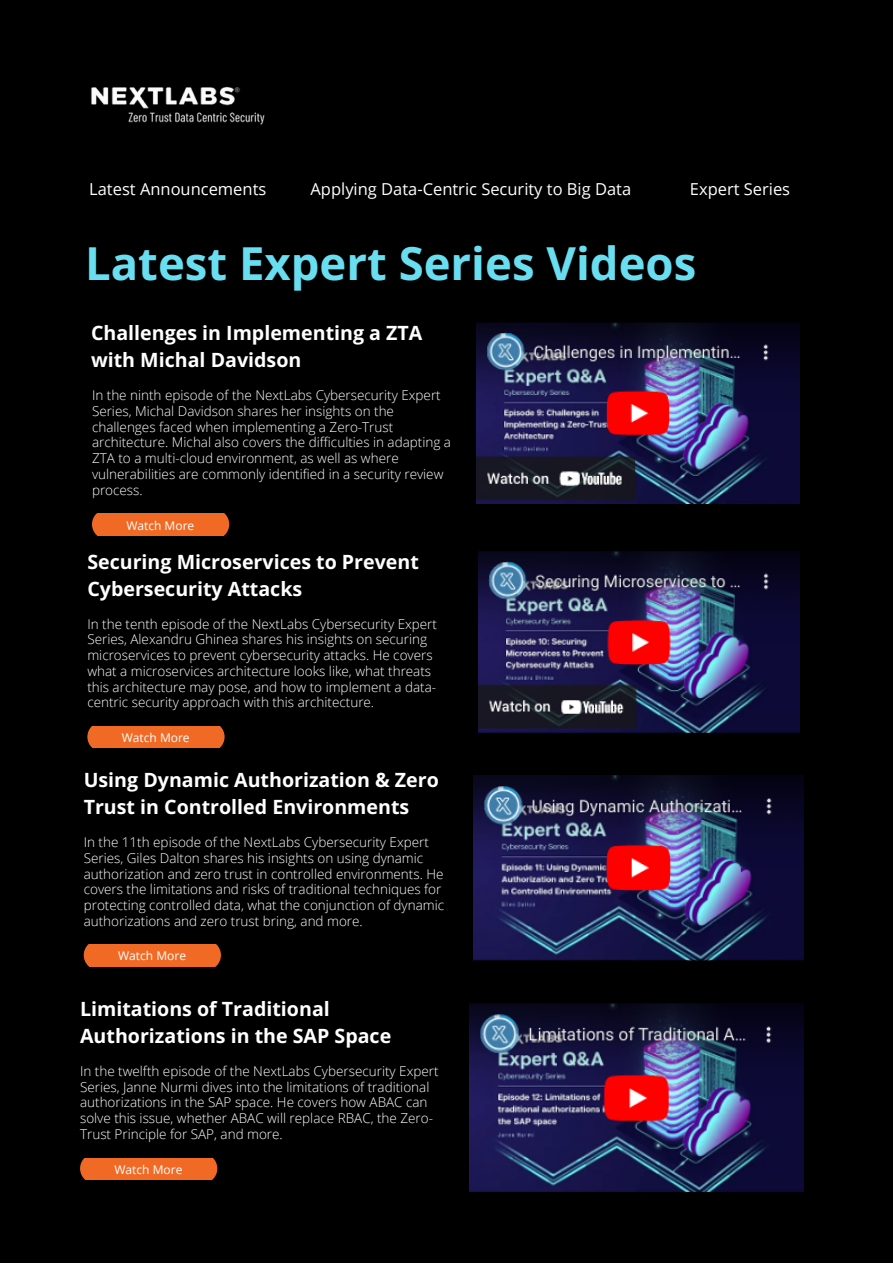
<style>
.page{position:relative;width:893px;height:1264px;background:#fff}
.page>*{position:absolute;margin:0;border:0;box-sizing:border-box;transform-origin:0 0}
.t1{font:700 45.45px "Open Sans";color:#68def0}
.t2{font:700 19.65px/27px "Open Sans";color:#fff}
.t3{font:16.5px "Open Sans";color:#fff}
.t4{font:300 13.5px/15.8px "Open Sans";color:#fff}
.t5{font:12px "Open Sans";color:#fff}
</style>
<div class="page">
<div style="left:0;top:0;width:892px;height:1262px;background:#000001"></div>
<img style="left:91px;top:86px;width:174px;height:38px">
<div style="left:92px;top:514px;width:137px;height:21px;background:#f16a25"></div>
<img style="left:476px;top:322px;width:323px;height:181px">
<img style="left:478px;top:551px;width:321px;height:181px">
<img style="left:473px;top:775px;width:330px;height:185px">
<img style="left:469px;top:1003px;width:334px;height:188px">
<div style="left:87px;top:726px;width:137px;height:21px;background:#f16a25"></div>
<div style="left:84px;top:944px;width:137px;height:22px;background:#f16a25"></div>
<div style="left:80px;top:1158px;width:137px;height:21px;background:#f16a25"></div>
<p class="t3" style="left:89px;top:177px;width:178px">Latest Announcements</p>
<p class="t3" style="left:310px;top:177px;width:322px">Applying Data-Centric Security to Big Data</p>
<p class="t3" style="left:689px;top:177px;width:102px">Expert Series</p>
<p class="t1" style="left:85px;top:231px;width:612px">Latest Expert Series Videos</p>
<p class="t2" style="left:91px;top:319px;width:333px">Challenges in Implementing a ZTA with Michal Davidson</p>
<p class="t4" style="left:92px;top:387px;width:360px">In the ninth episode of the NextLabs Cybersecurity Expert Series, Michal Davidson shares her insights on the challenges faced when implementing a Zero-Trust architecture. Michal also covers the difficulties in adapting a ZTA to a multi-cloud environment, as well as where vulnerabilities are commonly identified in a security review process.</p>
<p class="t5" style="left:126px;top:516px;width:69px">Watch More</p>
<p class="t2" style="left:87px;top:548px;width:333px">Securing Microservices to Prevent<br>Cybersecurity Attacks</p>
<p class="t4" style="left:87px;top:615px;width:351px">In the tenth episode of the NextLabs Cybersecurity Expert Series, Alexandru Ghinea shares his insights on securing microservices to prevent cybersecurity attacks. He covers what a microservices architecture looks like, what threats this architecture may pose, and how to implement a data&shy;centric security approach with this architecture.</p>
<p class="t5" style="left:122px;top:729px;width:69px">Watch More</p>
<p class="t2" style="left:84px;top:766px;width:356px">Using Dynamic Authorization &amp; Zero<br>Trust in Controlled Environments</p>
<p class="t4" style="left:84px;top:834px;width:362px">In the 11th episode of the NextLabs Cybersecurity Expert Series, Giles Dalton shares his insights on using dynamic authorization and zero trust in controlled environments. He covers the limitations and risks of traditional techniques for protecting controlled data, what the conjunction of dynamic authorizations and zero trust bring, and more.</p>
<p class="t5" style="left:118px;top:947px;width:69px">Watch More</p>
<p class="t2" style="left:80px;top:994px;width:312px">Limitations of Traditional<br>Authorizations in the SAP Space</p>
<p class="t4" style="left:80px;top:1062px;width:360px">In the twelfth episode of the NextLabs Cybersecurity Expert Series, Janne Nurmi dives into the limitations of traditional authorizations in the SAP space. He covers how ABAC can solve this issue, whether ABAC will replace RBAC, the Zero-Trust Principle for SAP, and more.</p>
<p class="t5" style="left:114px;top:1160px;width:69px">Watch More</p>
</div>
